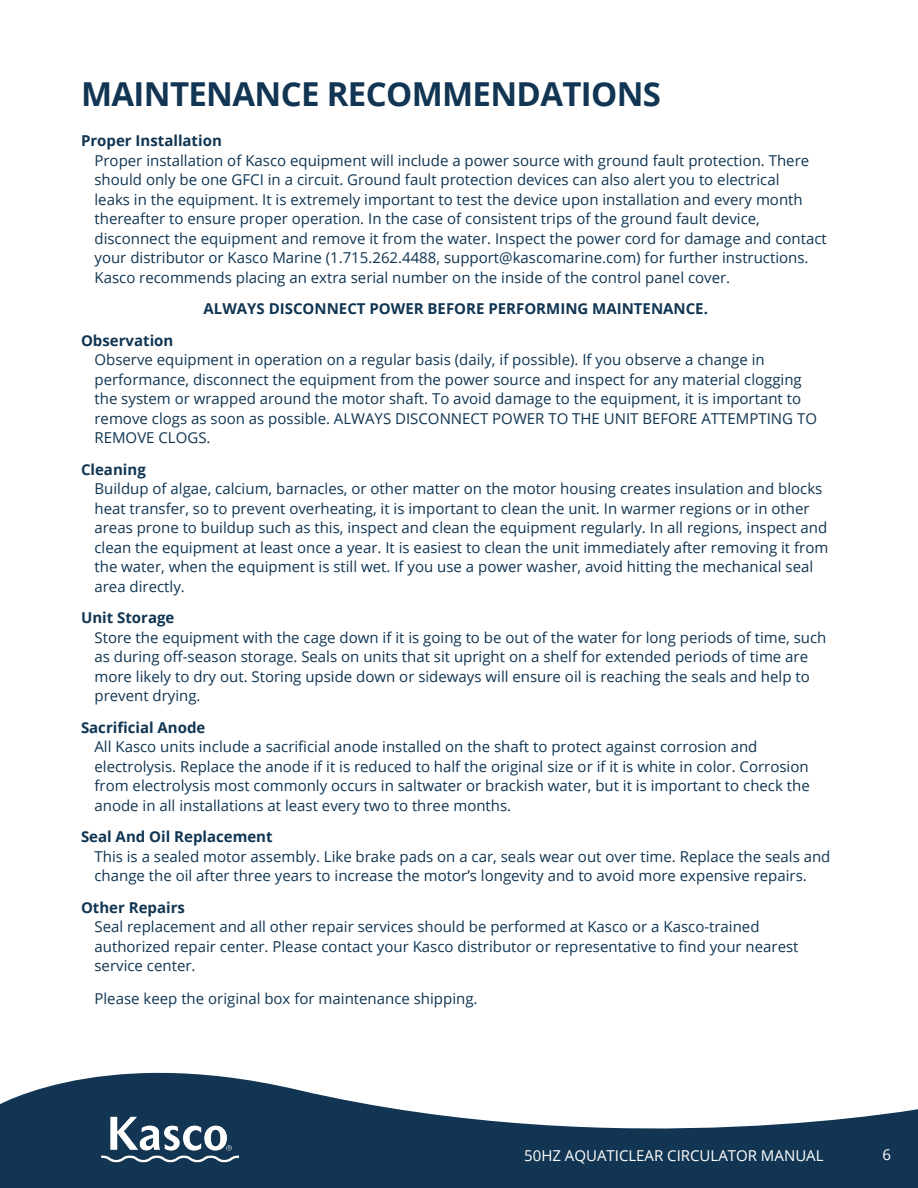
<style>
.page{position:relative;width:918px;height:1188px;background:#fff}
.page>*{position:absolute;margin:0;border:0;box-sizing:border-box;transform-origin:0 0}
.t1{font:700 33px "Open Sans";letter-spacing:-.02em;color:#113552}
.t2{font:15px/19.5px "Open Sans";color:#103552}
.t3{font:700 15px "Open Sans";color:#103552}
.t4{font:15px "Open Sans";color:#fff}
</style>
<div class="page">
<svg style="left:0;top:1072px;width:918px;height:116px;fill:#113552"></svg>
<img style="left:101px;top:1113px;width:137px;height:53px">
<h1 class="t1" style="left:81px;top:71px;width:582px">MAINTENANCE RECOMMENDATIONS</h1>
<p class="t3" style="left:81px;top:130px;width:142px">Proper Installation</p>
<p class="t2" style="left:94px;top:150px;width:734px">Proper installation of Kasco equipment will include a power source with ground fault protection. There should only be one GFCI in a circuit. Ground fault protection devices can also alert you to electrical<br>leaks in the equipment. It is extremely important to test the device upon installation and every month thereafter to ensure proper operation. In the case of consistent trips of the ground fault device, disconnect the equipment and remove it from the water. Inspect the power cord for damage and contact your distributor or Kasco Marine (1.715.262.4488, support@kascomarine.com) for further instructions.<br>Kasco recommends placing an extra serial number on the inside of the control panel cover.</p>
<p class="t3" style="left:204px;top:298px;width:506px">ALWAYS DISCONNECT POWER BEFORE PERFORMING MAINTENANCE.</p>
<p class="t3" style="left:81px;top:330px;width:94px">Observation</p>
<p class="t2" style="left:95px;top:350px;width:724px">Observe equipment in operation on a regular basis (daily, if possible). If you observe a change in performance, disconnect the equipment from the power source and inspect for any material clogging the system or wrapped around the motor shaft. To avoid damage to the equipment, it is important to remove clogs as soon as possible. ALWAYS DISCONNECT POWER TO THE UNIT BEFORE ATTEMPTING TO REMOVE CLOGS.</p>
<p class="t3" style="left:81px;top:459px;width:66px">Cleaning</p>
<p class="t2" style="left:95px;top:479px;width:735px">Buildup of algae, calcium, barnacles, or other matter on the motor housing creates insulation and blocks heat transfer, so to prevent overheating, it is important to clean the unit. In warmer regions or in other areas prone to buildup such as this, inspect and clean the equipment regularly. In all regions, inspect and clean the equipment at least once a year. It is easiest to clean the unit immediately after removing it from the water, when the equipment is still wet. If you use a power washer, avoid hitting the mechanical seal area directly.</p>
<p class="t3" style="left:81px;top:607px;width:95px">Unit Storage</p>
<p class="t2" style="left:95px;top:627px;width:733px">Store the equipment with the cage down if it is going to be out of the water for long periods of time, such as during off-season storage. Seals on units that sit upright on a shelf for extended periods of time are more likely to dry out. Storing upside down or sideways will ensure oil is reaching the seals and help to prevent drying.</p>
<p class="t3" style="left:81px;top:717px;width:126px">Sacrificial Anode</p>
<p class="t2" style="left:95px;top:737px;width:717px">All Kasco units include a sacrificial anode installed on the shaft to protect against corrosion and electrolysis. Replace the anode if it is reduced to half the original size or if it is white in color. Corrosion from electrolysis most commonly occurs in saltwater or brackish water, but it is important to check the anode in all installations at least every two to three months.</p>
<p class="t3" style="left:81px;top:826px;width:193px">Seal And Oil Replacement</p>
<p class="t2" style="left:95px;top:846px;width:738px">This is a sealed motor assembly. Like brake pads on a car, seals wear out over time. Replace the seals and change the oil after three years to increase the motor’s longevity and to avoid more expensive repairs.</p>
<p class="t3" style="left:81px;top:897px;width:106px">Other Repairs</p>
<p class="t2" style="left:95px;top:917px;width:706px">Seal replacement and all other repair services should be performed at Kasco or a Kasco-trained authorized repair center. Please contact your Kasco distributor or representative to find your nearest service center.</p>
<p class="t2" style="left:95px;top:989px;width:385px">Please keep the original box for maintenance shipping.</p>
<p class="t4" style="left:524px;top:1145px;width:301px">50HZ AQUATICLEAR CIRCULATOR MANUAL</p>
<p class="t4" style="left:882px;top:1145px;width:10px">6</p>
</div>
